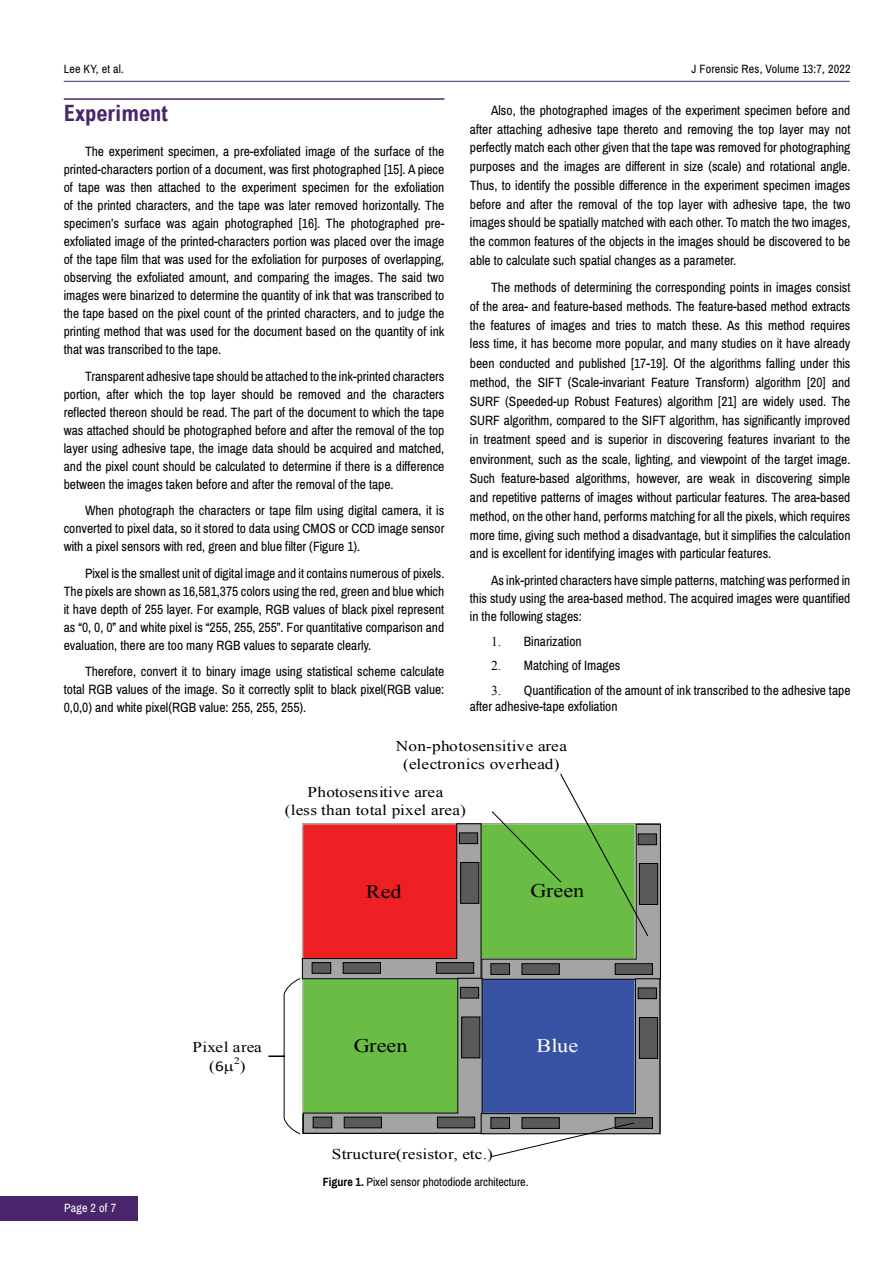
<style>
.page{position:relative;width:893px;height:1263px;background:#fff}
.page>*{position:absolute;margin:0;border:0;box-sizing:border-box;transform-origin:0 0}
.t1{font:700 condensed 22.5px "Arial";color:#49266c}
.t2{font:19.2px "Times New Roman";color:#000;scale:1.15 1}
.t3{font:19.2px "Times New Roman";color:#fff;scale:1.15 1}
.t4{font:15px/18.3px "Times New Roman";letter-spacing:.005em;color:#000;text-align:center;scale:1.15 1}
.t5{font:13.5px/18px "Archivo Narrow";color:#000;text-align:justify}
.t6{font:12px "Archivo Narrow";color:#000}
.t7{font:12px "Archivo Narrow";letter-spacing:.015em;color:#fff}
.s1{font-family:"Times New Roman"}
.s2{font-family:"Calibri"}
.s3{font-weight:700}
</style>
<div class="page">
<hr style="left:64px;top:81px;width:786px;height:1px;background:#49266c">
<div style="left:0;top:1196px;width:137px;height:24px;background:#49266c"></div>
<hr style="left:64px;top:98px;width:380px;height:2px;background:#49266c">
<svg style="left:268px;top:773px;width:393px;height:384px"></svg>
<p class="t6" style="left:64px;top:61px;width:62px">Lee KY, et al.</p>
<p class="t6" style="left:691px;top:61px;width:160px">J Forensic Res, Volume 13:7, 2022</p>
<h1 class="t1" style="left:64px;top:100px;width:106px">Experiment</h1>
<p class="t5" style="left:64px;top:143px;width:382px;text-indent:21px">The experiment specimen, a pre-exfoliated image of the surface of the printed-characters portion of a document, was first photographed [15]. A piece of tape was then attached to the experiment specimen for the exfoliation of the printed characters, and the tape was later removed horizontally. The specimen’s surface was again photographed [16]. The photographed pre&shy;exfoliated image of the printed-characters portion was placed over the image of the tape film that was used for the exfoliation for purposes of overlapping, observing the exfoliated amount, and comparing the images. The said two images were binarized to determine the quantity of ink that was transcribed to the tape based on the pixel count of the printed characters, and to judge the printing method that was used for the document based on the quantity of ink that was transcribed to the tape.</p>
<p class="t5" style="left:64px;top:367px;width:382px;text-indent:21px">Transparent adhesive tape should be attached to the ink-printed characters portion, after which the top layer should be removed and the characters reflected thereon should be read. The part of the document to which the tape was attached should be photographed before and after the removal of the top layer using adhesive tape, the image data should be acquired and matched, and the pixel count should be calculated to determine if there is a difference between the images taken before and after the removal of the tape.</p>
<p class="t5" style="left:64px;top:502px;width:382px;text-indent:21px">When photograph the characters or tape film using digital camera, it is converted to pixel data, so it stored to data using CMOS or CCD image sensor with a pixel sensors with red, green and blue filter (Figure 1).</p>
<p class="t5" style="left:64px;top:564px;width:382px;text-indent:21px">Pixel is the smallest unit of digital image and it contains numerous of pixels.<br>The pixels are shown as 16,581,375 colors using the red, green and blue which it have depth of 255 layer. For example, RGB values of black pixel represent as “0, 0, 0” and white pixel is “255, 255, 255”. For quantitative comparison and evaluation, there are too many RGB values to separate clearly.</p>
<p class="t5" style="left:64px;top:663px;width:382px;text-indent:21px">Therefore, convert it to binary image using statistical scheme calculate total RGB values of the image. So it correctly split to black pixel(RGB value:<br>0,0,0) and white pixel(RGB value: 255, 255, 255).</p>
<p class="t5" style="left:470px;top:101px;width:382px;line-height:18.8px;text-indent:21px">Also, the photographed images of the experiment specimen before and after attaching adhesive tape thereto and removing the top layer may not perfectly match each other given that the tape was removed for photographing purposes and the images are different in size (scale) and rotational angle.<br>Thus, to identify the possible difference in the experiment specimen images before and after the removal of the top layer with adhesive tape, the two images should be spatially matched with each other. To match the two images, the common features of the objects in the images should be discovered to be able to calculate such spatial changes as a parameter.</p>
<p class="t5" style="left:470px;top:278px;width:382px;line-height:19px;text-indent:21px">The methods of determining the corresponding points in images consist of the area- and feature-based methods. The feature-based method extracts the features of images and tries to match these. As this method requires less time, it has become more popular, and many studies on it have already been conducted and published [17-19]. Of the algorithms falling under this method, the SIFT (Scale-invariant Feature Transform) algorithm [20] and SURF (Speeded-up Robust Features) algorithm [21] are widely used. The SURF algorithm, compared to the SIFT algorithm, has significantly improved in treatment speed and is superior in discovering features invariant to the environment, such as the scale, lighting, and viewpoint of the target image.<br>Such feature-based algorithms, however, are weak in discovering simple and repetitive patterns of images without particular features. The area-based method, on the other hand, performs matching for all the pixels, which requires more time, giving such method a disadvantage, but it simplifies the calculation and is excellent for identifying images with particular features.</p>
<p class="t5" style="left:470px;top:571px;width:382px;text-indent:21px">As ink-printed characters have simple patterns, matching was performed in this study using the area-based method. The acquired images were quantified in the following stages:</p>
<p class="t5" style="left:491px;top:632px;width:92px"><span class="s1">1.</span> Binarization</p>
<p class="t5" style="left:491px;top:657px;width:131px"><span class="s1">2.</span> Matching of Images</p>
<p class="t5" style="left:470px;top:682px;width:382px;line-height:16.2px;text-indent:21px"><span class="s1">3.</span> Quantification of the amount of ink transcribed to the adhesive tape after adhesive-tape exfoliation</p>
<p class="t4" style="left:396px;top:736px;width:150px">Non-photosensitive area (electronics overhead)</p>
<p class="t4" style="left:285px;top:782px;width:159px">Photosensitive area<br>(less than total pixel area)</p>
<h2 class="t2" style="left:366px;top:879px;width:33px">Red</h2>
<h2 class="t2" style="left:530px;top:878px;width:48px">Green</h2>
<p class="t4" style="left:193px;top:1038px;width:62px">Pixel area</p>
<h2 class="t2" style="left:354px;top:1032px;width:48px">Green</h2>
<h2 class="t3" style="left:537px;top:1032px;width:38px">Blue</h2>
<p class="t4" style="left:209px;top:1056px;width:33px">(<span class="s2">6</span> )</p>
<p class="t4" style="left:332px;top:1145px;width:141px">Structure(resistor, etc.)</p>
<p class="t7" style="left:64px;top:1201px;width:54px">Page 2 of 7</p>
<p class="t6" style="left:323px;top:1175px;width:207px"><span class="s3">Figure 1.</span> Pixel sensor photodiode architecture.</p>
</div>
